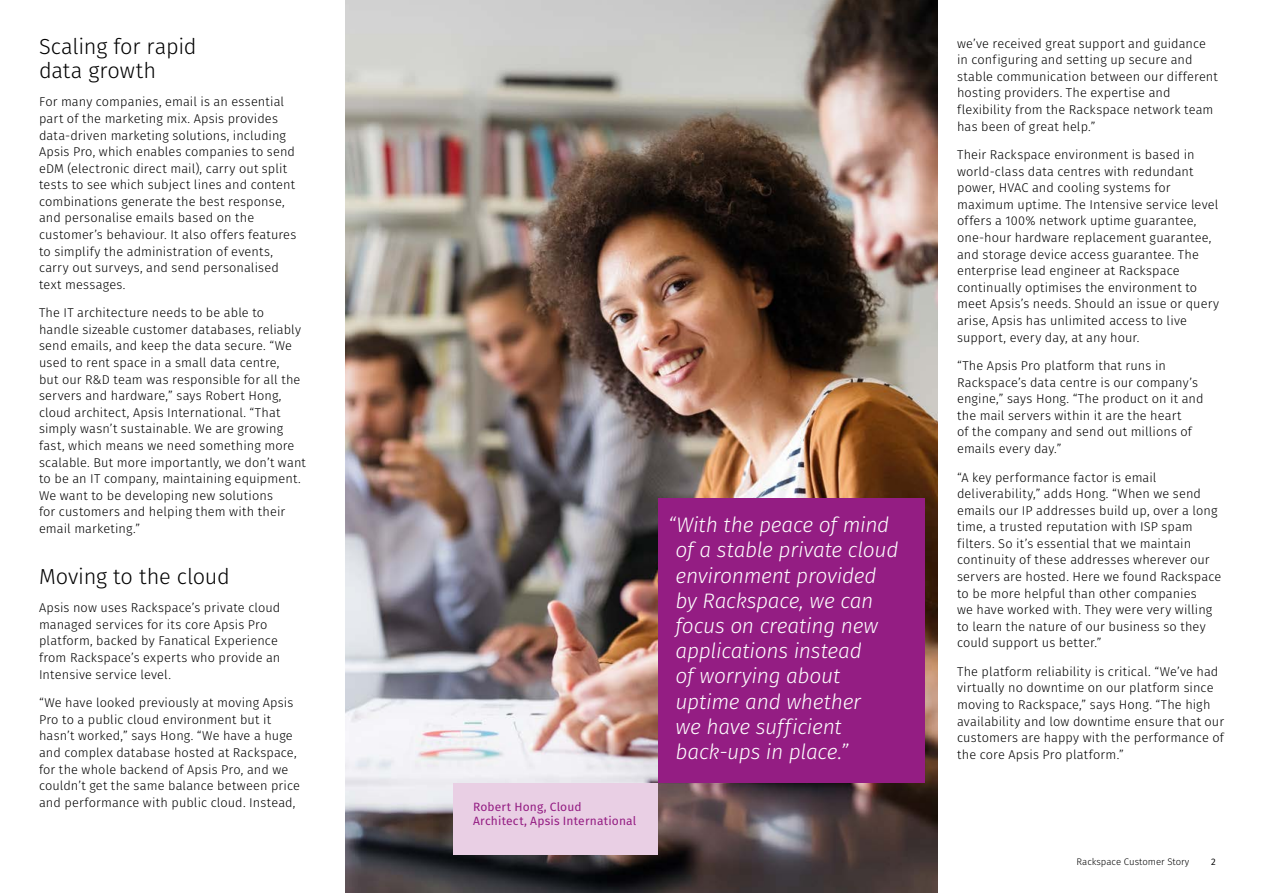
<style>
.page{position:relative;width:1263px;height:893px;background:#fff}
.page>*{position:absolute;margin:0;border:0;box-sizing:border-box;transform-origin:0 0}
.t1{font:300 21.75px/24px "Fira Sans";letter-spacing:-.01em;color:#000}
.t2{font:italic 300 21px/25.2px "Fira Sans";letter-spacing:-.015em;color:#fff}
.t3{font:300 12.75px/16.5px "Fira Sans";letter-spacing:.01em;color:#000}
.t4{font:12px/14.4px "Fira Sans";letter-spacing:.015em;color:#941d83}
.t5{font:300 9.6px "Fira Sans";color:#000}
.t6{font:9.45px "Fira Sans";color:#000}
</style>
<div class="page">
<img style="left:345px;top:0;width:592px;height:893px">
<div style="left:658px;top:498px;width:266px;height:285px;background:#941d83"></div>
<div style="left:453px;top:783px;width:205px;height:71px;background:#e9cfe4"></div>
<h1 class="t1" style="left:39px;top:34px;width:159px">Scaling for rapid data growth</h1>
<p class="t3" style="left:39px;top:94px;width:259px">For many companies, email is an essential part of the marketing mix. Apsis provides data-driven marketing solutions, including Apsis Pro, which enables companies to send eDM (electronic direct mail), carry out split tests to see which subject lines and content combinations generate the best response, and personalise emails based on the customer’s behaviour. It also offers features to simplify the administration of events, carry out surveys, and send personalised text messages.</p>
<p class="t3" style="left:39px;top:305px;width:268px">The IT architecture needs to be able to handle sizeable customer databases, reliably send emails, and keep the data secure. “We used to rent space in a small data centre,<br>but our R&amp;D team was responsible for all the servers and hardware,” says Robert Hong, cloud architect, Apsis International. “That simply wasn’t sustainable. We are growing fast, which means we need something more scalable. But more importantly, we don’t want to be an IT company, maintaining equipment.<br>We want to be developing new solutions<br>for customers and helping them with their email marketing.”</p>
<h1 class="t1" style="left:39px;top:564px;width:192px">Moving to the cloud</h1>
<p class="t3" style="left:39px;top:600px;width:243px">Apsis now uses Rackspace’s private cloud managed services for its core Apsis Pro platform, backed by Fanatical Experience from Rackspace’s experts who provide an Intensive service level.</p>
<p class="t3" style="left:39px;top:694px;width:262px">“We have looked previously at moving Apsis Pro to a public cloud environment but it hasn’t worked,” says Hong. “We have a huge and complex database hosted at Rackspace, for the whole backend of Apsis Pro, and we couldn’t get the same balance between price and performance with public cloud. Instead,</p>
<p class="t4" style="left:473px;top:799px;width:165px">Robert Hong, Cloud<br>Architect, Apsis International</p>
<h2 class="t2" style="left:676px;top:512px;width:224px;text-indent:-7px">“With the peace of mind of a stable private cloud environment provided by Rackspace, we can focus on creating new applications instead<br>of worrying about uptime and whether<br>we have sufficient back-ups in place.”</h2>
<p class="t3" style="left:957px;top:35px;width:262px">we’ve received great support and guidance in configuring and setting up secure and stable communication between our different hosting providers. The expertise and flexibility from the Rackspace network team has been of great help.”</p>
<p class="t3" style="left:957px;top:146px;width:264px">Their Rackspace environment is based in world-class data centres with redundant power, HVAC and cooling systems for maximum uptime. The Intensive service level offers a 100% network uptime guarantee, one-hour hardware replacement guarantee, and storage device access guarantee. The enterprise lead engineer at Rackspace continually optimises the environment to meet Apsis’s needs. Should an issue or query arise, Apsis has unlimited access to live support, every day, at any hour.</p>
<p class="t3" style="left:957px;top:357px;width:248px">“The Apsis Pro platform that runs in Rackspace’s data centre is our company’s engine,” says Hong. “The product on it and the mail servers within it are the heart<br>of the company and send out millions of emails every day.”</p>
<p class="t3" style="left:957px;top:469px;width:266px">“A key performance factor is email deliverability,” adds Hong. “When we send emails our IP addresses build up, over a long time, a trusted reputation with ISP spam filters. So it’s essential that we maintain continuity of these addresses wherever our servers are hosted. Here we found Rackspace to be more helpful than other companies<br>we have worked with. They were very willing to learn the nature of our business so they could support us better.”</p>
<p class="t3" style="left:957px;top:663px;width:268px">The platform reliability is critical. “We’ve had virtually no downtime on our platform since moving to Rackspace,” says Hong. “The high availability and low downtime ensure that our customers are happy with the performance of the core Apsis Pro platform.”</p>
<p class="t5" style="left:1076px;top:855px;width:114px">Rackspace Customer Story</p>
<p class="t6" style="left:1211px;top:855px;width:6px">2</p>
</div>
